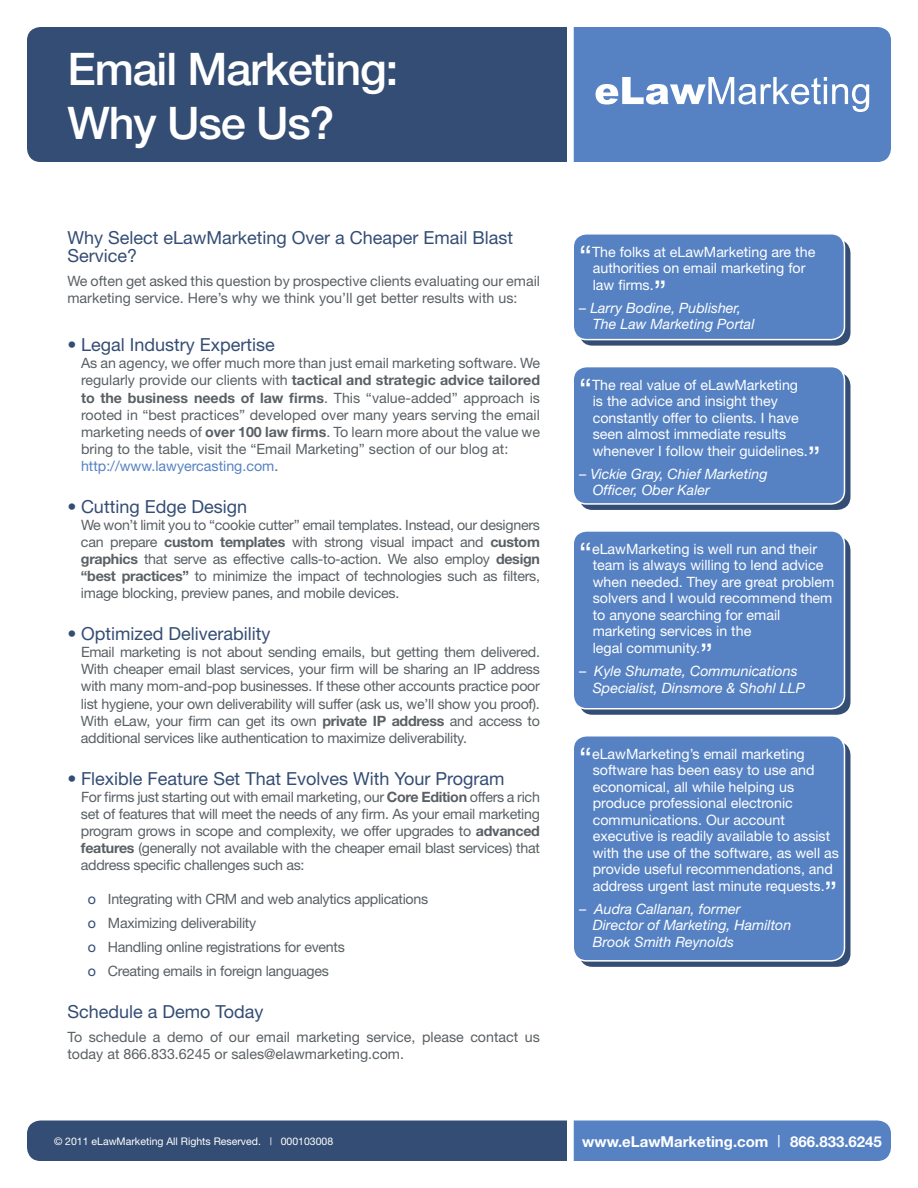
<style>
.page{position:relative;width:918px;height:1188px;background:#fff}
.page>*{position:absolute;margin:0;border:0;box-sizing:border-box;transform-origin:0 0}
.t1{font:500 45px/54px "Helvetica Neue";letter-spacing:-.025em;color:#fff}
.t2{font:18px/18px "Helvetica Neue";color:#344d74}
.t3{font:700 15px "Helvetica Neue";color:#fff}
.t4{font:500 15px "Helvetica Neue";letter-spacing:-.01em;color:#fff}
.t5{font:14.25px/17.1px "Helvetica Neue";color:#5a6064}
.t6{font:14.25px/16.5px "Helvetica Neue";color:#fff}
.t7{font:italic 14.25px/16.5px "Helvetica Neue";color:#fff}
.t8{font:14.25px/23.9px "Helvetica Neue";letter-spacing:-.02em;color:#5a6064}
.t9{font:10.5px "Helvetica Neue";color:#fff}
.s1{font-weight:700}
.s2{color:#5682c3}
.s3{color:#344d74}
.s4{font-size:30px}
.s5{font-style:normal}
.s6{font-weight:400;font-size:16.5px}
.s7{font-size:16.5px}
</style>
<div class="page">
<div style="left:27px;top:27px;width:540px;height:135px;background:#344d74"></div>
<div style="left:27px;top:1120px;width:540px;height:41px;background:#344d74"></div>
<div style="left:574px;top:1120px;width:317px;height:41px;background:#5682c3"></div>
<div style="left:579px;top:373px;width:271px;height:137px;background:#344d74;border-radius:13px"></div>
<div style="left:573px;top:367px;width:271px;height:137px;background:#5682c3;border-radius:13px"></div>
<div style="left:573px;top:366px;width:272px;height:139px;border:2px solid #fff;border-radius:13px"></div>
<div style="left:579px;top:537px;width:271px;height:178px;background:#344d74;border-radius:13px"></div>
<div style="left:573px;top:531px;width:271px;height:178px;background:#5682c3;border-radius:13px"></div>
<div style="left:573px;top:530px;width:272px;height:180px;border:2px solid #fff;border-radius:13px"></div>
<div style="left:579px;top:742px;width:271px;height:225px;background:#344d74;border-radius:13px"></div>
<div style="left:573px;top:736px;width:271px;height:225px;background:#5682c3;border-radius:13px"></div>
<div style="left:573px;top:735px;width:272px;height:227px;border:2px solid #fff;border-radius:13px"></div>
<svg style="left:579px;top:240px;width:271px;height:106px;background:#495f82"></svg>
<div style="left:573px;top:234px;width:271px;height:106px;background:#5682c3;border-radius:13px"></div>
<div style="left:573px;top:233px;width:272px;height:107px;border:2px solid #fff;border-radius:13px"></div>
<svg style="left:574px;top:27px;width:317px;height:135px;background:#618ac7"></svg>
<h1 class="t1" style="left:68px;top:42px;width:332px">Email Marketing:<br>Why Use Us?</h1>
<p class="t2" style="left:68px;top:228px;width:447px">Why Select eLawMarketing Over a Cheaper Email Blast<br>Service?</p>
<p class="t5" style="left:68px;top:272px;width:474px">We often get asked this question by prospective clients evaluating our email marketing service. Here’s why we think you’ll get better results with us:</p>
<p class="t2" style="left:68px;top:336px;width:209px">• Legal Industry Expertise</p>
<p class="t5" style="left:81px;top:355px;width:461px">As an agency, we offer much more than just email marketing software. We regularly provide our clients with <span class="s1">tactical and strategic advice tailored to the business needs of law firms</span>. This “value-added” approach is rooted in “best practices” developed over many years serving the email marketing needs of <span class="s1">over 100 law firms</span>. To learn more about the value we bring to the table, visit the “Email Marketing” section of our blog at: <span class="s2">http://www.lawyercasting.com</span>.</p>
<p class="t2" style="left:68px;top:497px;width:181px">• Cutting Edge Design</p>
<p class="t5" style="left:81px;top:516px;width:461px;text-align:justify">We won’t limit you to “cookie cutter” email templates. Instead, our designers can prepare <span class="s1">custom templates</span> with strong visual impact and <span class="s1">custom graphics</span> that serve as effective calls-to-action. We also employ <span class="s1">design “best practices”</span> to minimize the impact of technologies such as filters, image blocking, preview panes, and mobile devices.</p>
<p class="t2" style="left:68px;top:624px;width:204px">• Optimized Deliverability</p>
<p class="t5" style="left:81px;top:643px;width:461px;text-align:justify">Email marketing is not about sending emails, but getting them delivered.<br>With cheaper email blast services, your firm will be sharing an IP address with many mom-and-pop businesses. If these other accounts practice poor list hygiene, your own deliverability will suffer (ask us, we’ll show you proof).<br>With eLaw, your firm can get its own <span class="s1">private IP address</span> and access to additional services like authentication to maximize deliverability.</p>
<p class="t2" style="left:68px;top:769px;width:438px">• Flexible Feature Set That Evolves With Your Program</p>
<p class="t5" style="left:81px;top:788px;width:461px;text-align:justify">For firms just starting out with email marketing, our <span class="s1">Core Edition</span> offers a rich set of features that will meet the needs of any firm. As your email marketing program grows in scope and complexity, we offer upgrades to <span class="s1">advanced features</span> (generally not available with the cheaper email blast services) that address specific challenges such as:</p>
<p class="t8" style="left:88px;top:887px;width:342px"><span class="s3">o</span> Integrating with CRM and web analytics applications <span class="s3">o</span> Maximizing deliverability<br><span class="s3">o</span> Handling online registrations for events<br><span class="s3">o</span> Creating emails in foreign languages</p>
<p class="t2" style="left:68px;top:1002px;width:198px">Schedule a Demo Today</p>
<p class="t5" style="left:68px;top:1028px;width:474px">To schedule a demo of our email marketing service, please contact us today at 866.833.6245 or sales@elawmarketing.com.</p>
<p class="t9" style="left:54px;top:1135px;width:281px">© 2011 eLawMarketing All Rights Reserved. | 000103008</p>
<p class="t6" style="left:593px;top:243px;width:224px;text-indent:-14px"><span class="s4">“</span>The folks at eLawMarketing are the authorities on email marketing for law firms.<span class="s4">”</span></p>
<p class="t7" style="left:593px;top:299px;width:163px;text-indent:-13px">– Larry Bodine, Publisher,<br>The Law Marketing Portal</p>
<p class="t6" style="left:593px;top:376px;width:229px;text-indent:-14px"><span class="s4">“</span>The real value of eLawMarketing<br>is the advice and insight they constantly offer to clients. I have seen almost immediate results whenever I follow their guidelines.<span class="s4">”</span></p>
<p class="t7" style="left:593px;top:465px;width:176px;text-indent:-13px"><span class="s5">–</span> Vickie Gray, Chief Marketing<br>Officer, Ober Kaler</p>
<p class="t6" style="left:593px;top:540px;width:243px;text-indent:-14px"><span class="s4">“</span>eLawMarketing is well run and their team is always willing to lend advice when needed. They are great problem solvers and I would recommend them to anyone searching for email marketing services in the<br>legal community.<span class="s4">”</span></p>
<p class="t7" style="left:593px;top:663px;width:214px;text-indent:-13px"><span class="s5">–</span> Kyle Shumate, Communications<br>Specialist, Dinsmore &amp; Shohl LLP</p>
<p class="t6" style="left:593px;top:745px;width:248px;text-indent:-14px"><span class="s4">“</span>eLawMarketing’s email marketing software has been easy to use and economical, all while helping us produce professional electronic communications. Our account executive is readily available to assist with the use of the software, as well as provide useful recommendations, and address urgent last minute requests.<span class="s4">”</span></p>
<p class="t7" style="left:593px;top:900px;width:200px;text-indent:-13px"><span class="s5">–</span> Audra Callanan, former<br>Director of Marketing, Hamilton<br>Brook Smith Reynolds</p>
<p class="t3" style="left:582px;top:1133px;width:301px">www.eLawMarketing.com <span class="s6">|</span> 866.833.6245</p>
<p class="t4" style="left:589px;top:1133px;width:102px">www.eLawMar</p>
<p class="t4" style="left:744px;top:1133px;width:134px">om <span class="s7">|</span> 866.833.6245</p>
</div>
